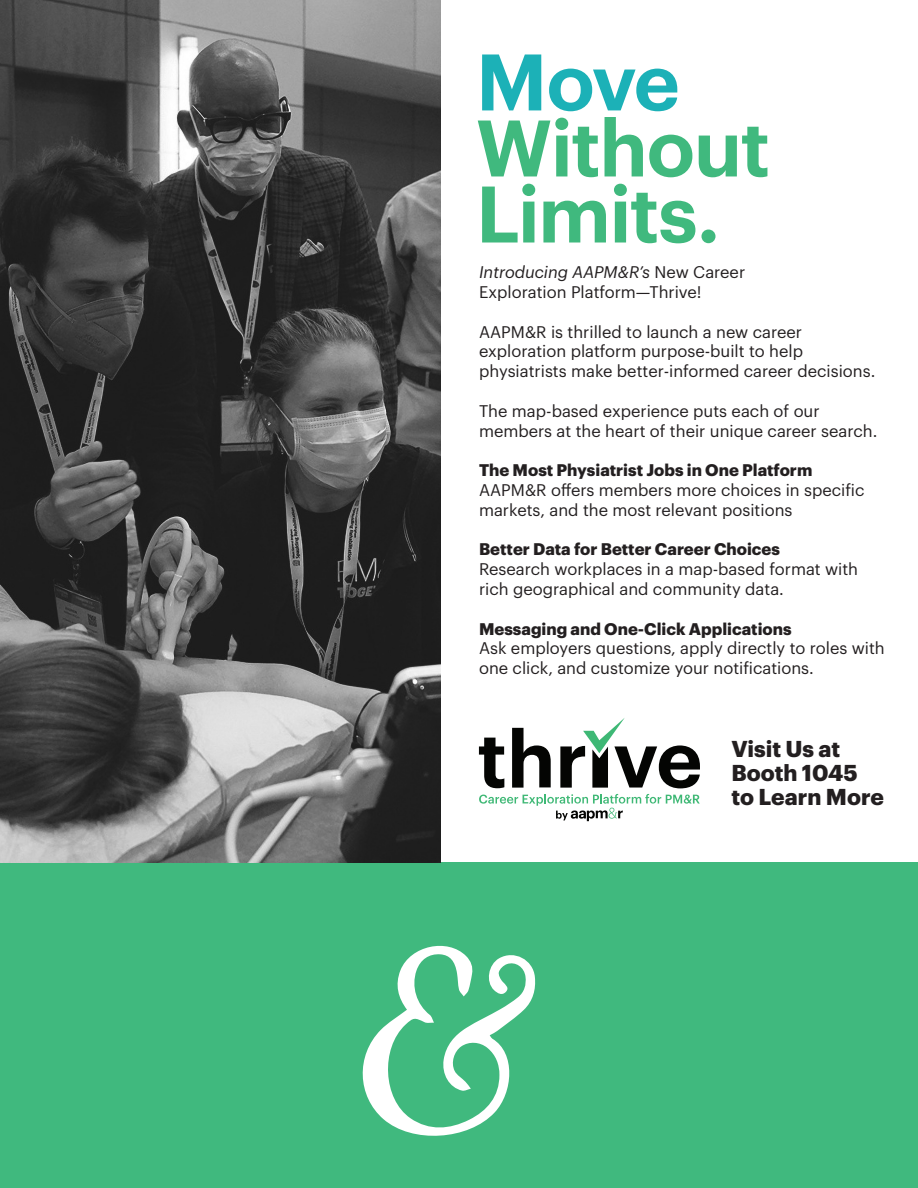
<style>
.page{position:relative;width:918px;height:1188px;background:#fff}
.page>*{position:absolute;margin:0;border:0;box-sizing:border-box;transform-origin:0 0}
.t1{font:600 78.3px/66px "Graphik";letter-spacing:-.015em;color:#40b97e}
.t2{font:600 78.3px "Graphik";color:#1cb1b7}
.t3{font:700 22.5px/24px "Graphik";color:#231f20}
.t4{font:16.5px/19.8px "Graphik";color:#231f20}
.t5{font:700 16.5px "Graphik";color:#231f20}
.s1{font-style:italic}
</style>
<div class="page">
<div style="left:0;top:862px;width:918px;height:326px;background:#40b97e"></div>
<svg style="left:362px;top:945px;width:174px;height:191px"></svg>
<img style="left:0;top:0;width:440px;height:862px">
<svg style="left:479px;top:794px;width:221px;height:27px"></svg>
<svg style="left:479px;top:738px;width:25px;height:50px"></svg>
<svg style="left:512px;top:728px;width:39px;height:60px"></svg>
<svg style="left:560px;top:718px;width:140px;height:70px"></svg>
<h1 class="t2" style="left:476px;top:22px;width:205px">Move</h1>
<h1 class="t1" style="left:476px;top:108px;width:295px">Without<br>Limits.</h1>
<p class="t4" style="left:479px;top:261px;width:268px"><span class="s1">Introducing AAPM&amp;R’s</span> New Career<br>Exploration Platform—Thrive!</p>
<p class="t4" style="left:479px;top:320px;width:398px">AAPM&amp;R is thrilled to launch a new career exploration platform purpose-built to help physiatrists make better-informed career decisions.</p>
<p class="t4" style="left:479px;top:400px;width:400px">The map-based experience puts each of our members at the heart of their unique career search.</p>
<p class="t5" style="left:479px;top:457px;width:335px">The Most Physiatrist Jobs in One Platform</p>
<p class="t4" style="left:479px;top:479px;width:387px">AAPM&amp;R offers members more choices in specific markets, and the most relevant positions</p>
<p class="t5" style="left:479px;top:537px;width:303px">Better Data for Better Career Choices</p>
<p class="t4" style="left:479px;top:558px;width:381px">Research workplaces in a map-based format with rich geographical and community data.</p>
<p class="t5" style="left:479px;top:616px;width:314px">Messaging and One-Click Applications</p>
<p class="t4" style="left:479px;top:637px;width:407px">Ask employers questions, apply directly to roles with one click, and customize your notifications.</p>
<h2 class="t3" style="left:731px;top:735px;width:154px">Visit Us at<br>Booth 1045 to Learn More</h2>
</div>
